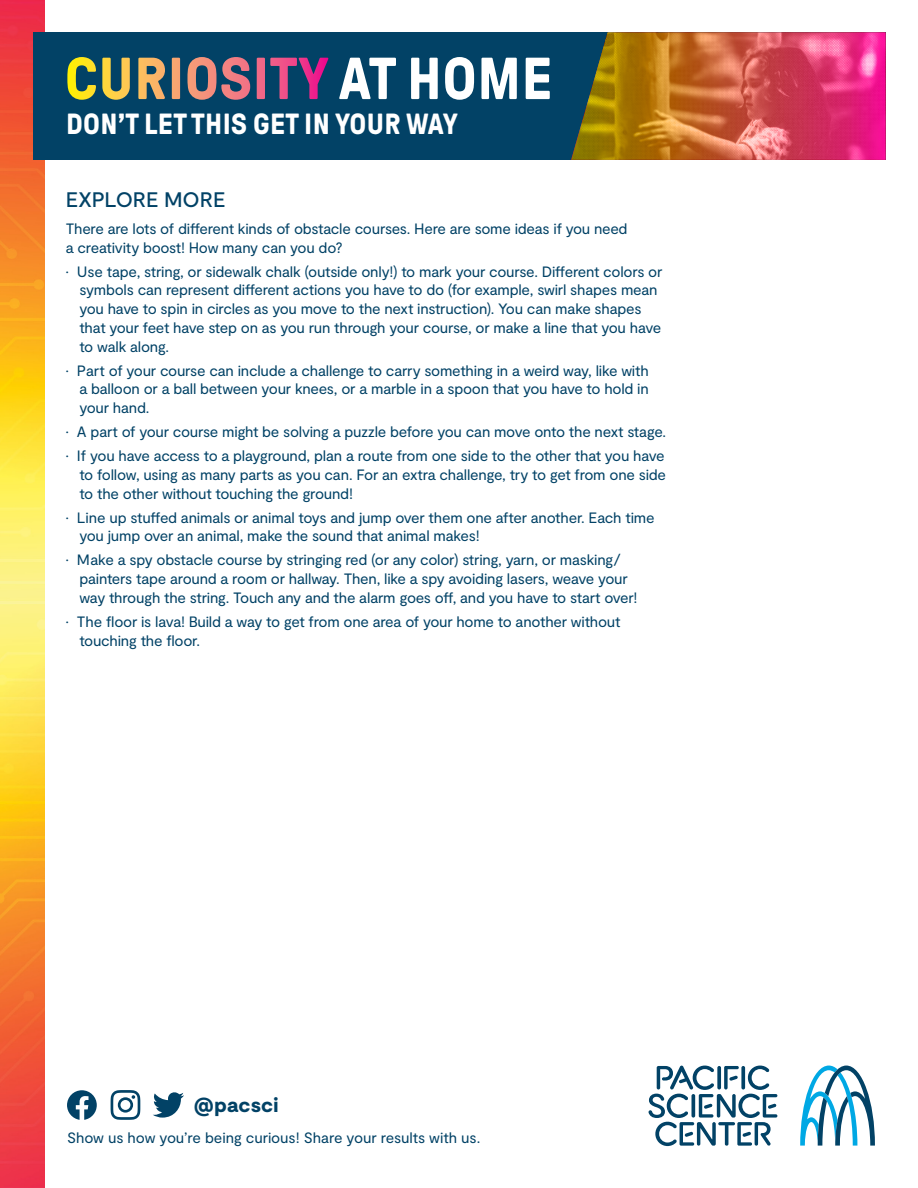
<style>
.page{position:relative;width:918px;height:1188px;background:#fff}
.page>*{position:absolute;margin:0;border:0;box-sizing:border-box;transform-origin:0 0}
.t1{font:700 29.1px "GT Pressura";letter-spacing:.01em;color:#fff}
.t2{font:500 21px "Moderat";color:#024266}
.t3{font:900 20.4px "Moderat";letter-spacing:.01em;color:#024266}
.t4{font:15px/18.8px "Moderat";letter-spacing:-.015em;color:#024266}
</style>
<div class="page">
<img style="left:0;top:0;width:44px;height:1188px">
<svg style="left:800px;top:1066px;width:75px;height:80px"></svg>
<svg style="left:648px;top:1065px;width:129px;height:81px"></svg>
<svg style="left:153px;top:1092px;width:31px;height:26px"></svg>
<svg style="left:111px;top:1090px;width:29px;height:30px"></svg>
<svg style="left:67px;top:1090px;width:30px;height:30px"></svg>
<div style="left:33px;top:32px;width:853px;height:128px;background:#024266"></div>
<svg style="left:339px;top:57px;width:211px;height:43px"></svg>
<svg style="left:67px;top:57px;width:261px;height:43px"></svg>
<img style="left:572px;top:32px;width:314px;height:128px">
<h1 class="t1" style="left:66px;top:108px;width:393px">DON’T LET THIS GET IN YOUR WAY</h1>
<h2 class="t2" style="left:66px;top:187px;width:161px">EXPLORE MORE</h2>
<p class="t4" style="left:66px;top:220px;width:563px">There are lots of different kinds of obstacle courses. Here are some ideas if you need a creativity boost! How many can you do?</p>
<p class="t4" style="left:79px;top:262px;width:585px;text-indent:-14px">• Use tape, string, or sidewalk chalk (outside only!) to mark your course. Different colors or symbols can represent different actions you have to do (for example, swirl shapes mean you have to spin in circles as you move to the next instruction). You can make shapes that your feet have step on as you run through your course, or make a line that you have to walk along.</p>
<p class="t4" style="left:79px;top:361px;width:571px;text-align:justify;text-indent:-13px">• Part of your course can include a challenge to carry something in a weird way, like with a balloon or a ball between your knees, or a marble in a spoon that you have to hold in your hand.</p>
<p class="t4" style="left:66px;top:423px;width:602px">• A part of your course might be solving a puzzle before you can move onto the next stage.</p>
<p class="t4" style="left:79px;top:447px;width:588px;text-align:justify;text-indent:-13px">• If you have access to a playground, plan a route from one side to the other that you have to follow, using as many parts as you can. For an extra challenge, try to get from one side to the other without touching the ground!</p>
<p class="t4" style="left:79px;top:508px;width:577px;text-indent:-13px">• Line up stuffed animals or animal toys and jump over them one after another. Each time you jump over an animal, make the sound that animal makes!</p>
<p class="t4" style="left:79px;top:551px;width:560px;text-indent:-13px">• Make a spy obstacle course by stringing red (or any color) string, yarn, or masking/ painters tape around a room or hallway. Then, like a spy avoiding lasers, weave your way through the string. Touch any and the alarm goes off, and you have to start over!</p>
<p class="t4" style="left:79px;top:613px;width:543px;text-indent:-14px">• The floor is lava! Build a way to get from one area of your home to another without touching the floor.</p>
<h3 class="t3" style="left:194px;top:1093px;width:86px">@pacsci</h3>
<p class="t4" style="left:67px;top:1129px;width:415px">Show us how you’re being curious! Share your results with us.</p>
</div>
